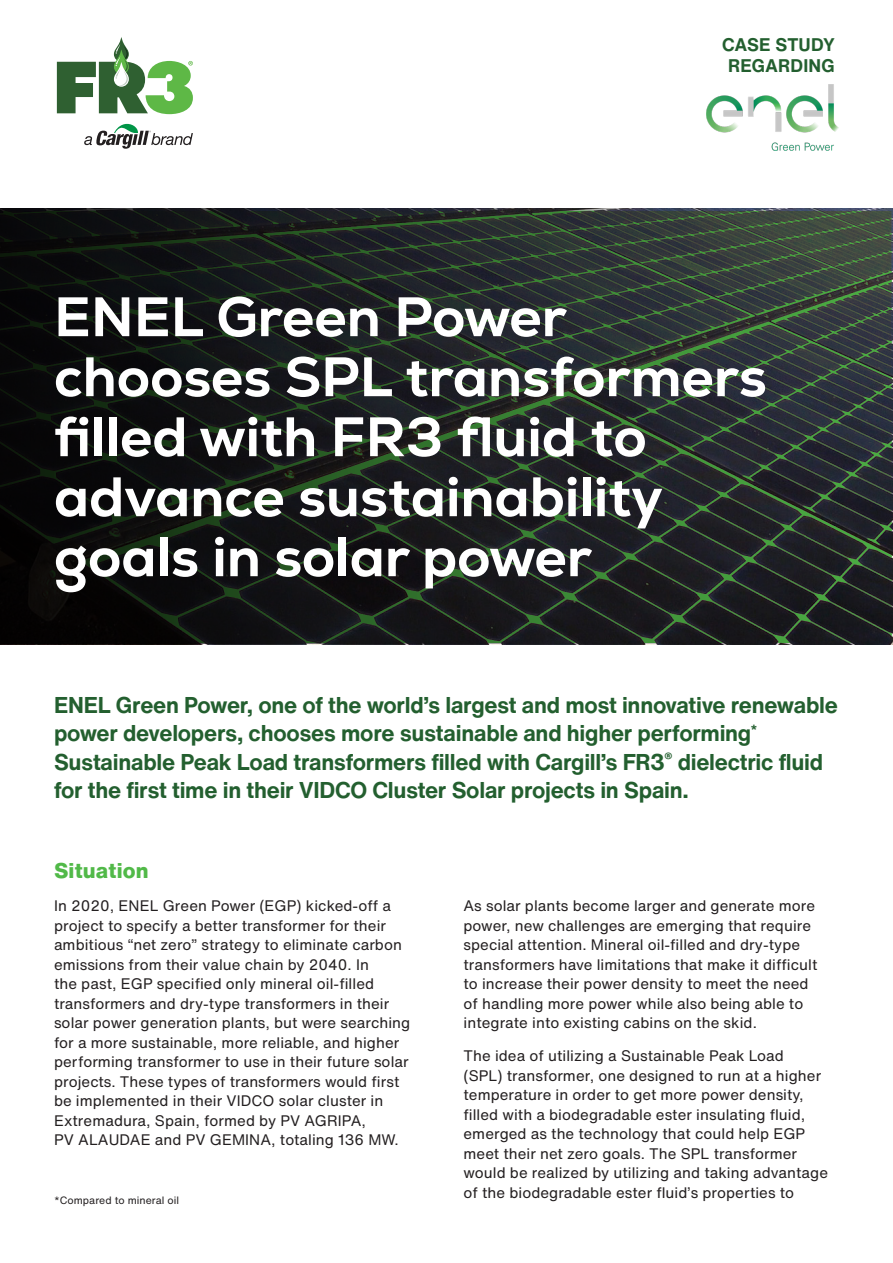
<style>
.page{position:relative;width:893px;height:1263px;background:#fff}
.page>*{position:absolute;margin:0;border:0;box-sizing:border-box;transform-origin:0 0}
.t1{font:800 55.5px/60px "Nexa";color:#fff}
.PDS_subheads_12_pt{font:700 22.5px/28.5px "Helvetica Now Text";letter-spacing:-.015em;color:#235f2f}
.Body_Large_10_13{font:800 21px "Helvetica Now Text";letter-spacing:.005em;color:#51b948}
.PDS_subheads_12_pt-2{font:700 18px/21px "Helvetica Now Text";color:#235f2f;text-align:center}
.Body_Large_10_13-2{font:15px/19.5px "Helvetica Now Text";letter-spacing:.005em;color:#231f20}
.Body_Large_10_13-3{font:10.5px "Helvetica Now Text";letter-spacing:.005em;color:#231f20}
</style>
<div class="page">
<svg style="left:57px;top:37px;width:136px;height:77px"></svg>
<svg style="left:84px;top:123px;width:109px;height:26px"></svg>
<img style="left:707px;top:85px;width:131px;height:66px">
<svg style="left:0;top:208px;width:893px;height:435px;background:#1e2422"></svg>
<p class="PDS_subheads_12_pt-2" style="left:722px;top:34px;width:114px">CASE STUDY<br>REGARDING</p>
<p class="t1" style="left:54px;top:287px;width:714px">ENEL Green Power chooses SPL transformers filled with FR3 fluid to advance sustainability goals in solar power</p>
<p class="PDS_subheads_12_pt" style="left:54px;top:690px;width:785px">ENEL Green Power, one of the world’s largest and most innovative renewable power developers, chooses more sustainable and higher performing<sup>* </sup>Sustainable Peak Load transformers filled with Cargill’s FR3<sup>®</sup> dielectric fluid for the first time in their VIDCO Cluster Solar projects in Spain.</p>
<p class="Body_Large_10_13" style="left:54px;top:855px;width:96px">Situation</p>
<p class="Body_Large_10_13-2" style="left:54px;top:896px;width:358px">In 2020, ENEL Green Power (EGP) kicked-off a project to specify a better transformer for their ambitious “net zero” strategy to eliminate carbon emissions from their value chain by 2040. In<br>the past, EGP specified only mineral oil-filled transformers and dry-type transformers in their solar power generation plants, but were searching for a more sustainable, more reliable, and higher performing transformer to use in their future solar projects. These types of transformers would first be implemented in their VIDCO solar cluster in Extremadura, Spain, formed by PV AGRIPA,<br>PV ALAUDAE and PV GEMINA, totaling 136 MW.</p>
<p class="Body_Large_10_13-2" style="left:463px;top:896px;width:355px">As solar plants become larger and generate more power, new challenges are emerging that require special attention. Mineral oil-filled and dry-type transformers have limitations that make it difficult to increase their power density to meet the need of handling more power while also being able to integrate into existing cabins on the skid.</p>
<p class="Body_Large_10_13-2" style="left:463px;top:1046px;width:366px">The idea of utilizing a Sustainable Peak Load<br>(SPL) transformer, one designed to run at a higher temperature in order to get more power density, filled with a biodegradable ester insulating fluid, emerged as the technology that could help EGP meet their net zero goals. The SPL transformer would be realized by utilizing and taking advantage of the biodegradable ester fluid’s properties to</p>
<p class="Body_Large_10_13-3" style="left:54px;top:1192px;width:127px">*Compared to mineral oil</p>
</div>
